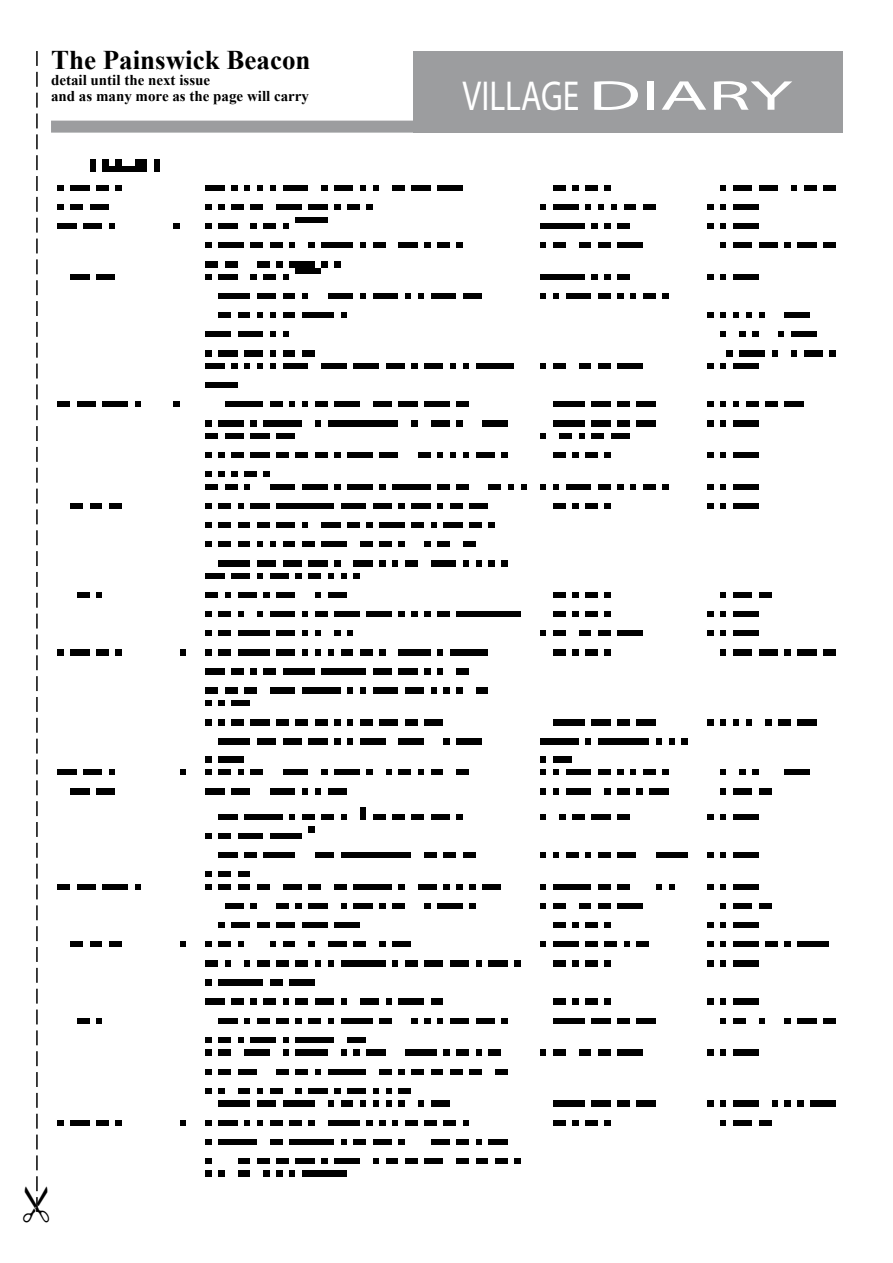
<style>
.page{position:relative;width:893px;height:1263px;background:#fff}
.page>*{position:absolute;margin:0;border:0;box-sizing:border-box;transform-origin:0 0}
.t1{font:42px "Myriad Pro";color:#fff;scale:.8 1}
.t2{font:700 27px "Times New Roman";color:#000}
.t3{font:700 15px/15.8px "Times New Roman";color:#000}
</style>
<div class="page">
<div style="left:51px;top:121px;width:791px;height:12px;background:#9c9d9f"></div>
<div style="left:413px;top:51px;width:429px;height:82px;background:#9c9d9f"></div>
<img style="left:57px;top:159px;width:779px;height:1018px">
<svg style="left:36px;top:51px;width:2px;height:1161px"></svg>
<h2 class="t2" style="left:51px;top:42px;width:261px">The Painswick Beacon</h2>
<p class="t3" style="left:51px;top:72px;width:260px">detail until the next issue<br>and as many more as the page will carry</p>
<h1 class="t1" style="left:463px;top:70px;width:414px">VILLAGE DIARY</h1>
</div>
